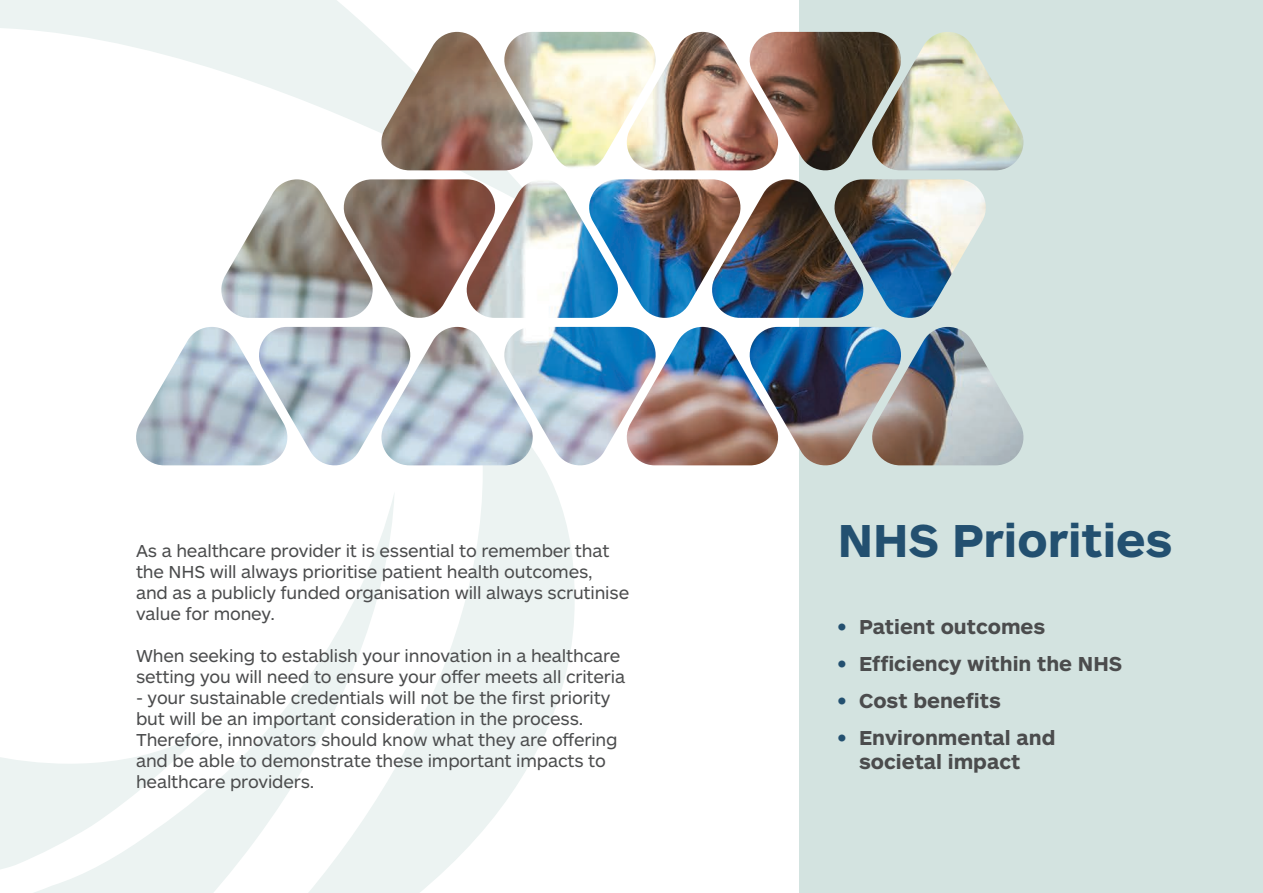
<style>
.page{position:relative;width:1263px;height:893px;background:#fff}
.page>*{position:absolute;margin:0;border:0;box-sizing:border-box;transform-origin:0 0}
.t1{font:700 48px "ARS Maquette";color:#235070}
.t2{font:700 21px/24px "ARS Maquette";color:#4b4c4d}
.t3{font:18px/21px "ARS Maquette";letter-spacing:-.01em;color:#4b4c4d}
.s1{color:#235070}
</style>
<div class="page">
<svg style="left:395px;top:467px;width:180px;height:426px;fill:#ecf3f2"></svg>
<svg style="left:0;top:0;width:459px;height:47px;fill:#ecf3f2"></svg>
<svg style="left:34px;top:496px;width:361px;height:397px"></svg>
<svg style="left:0;top:496px;width:206px;height:377px"></svg>
<div style="left:799px;top:0;width:464px;height:893px;background:#d3e3e0"></div>
<img style="left:134px;top:32px;width:890px;height:435px">
<p class="t3" style="left:136px;top:539px;width:475px">As a healthcare provider it is essential to remember that</p>
<p class="t3" style="left:136px;top:560px;width:495px">the NHS will always prioritise patient health outcomes, and as a publicly funded organisation will always scrutinise value for money.</p>
<p class="t3" style="left:136px;top:644px;width:491px">When seeking to establish your innovation in a healthcare setting you will need to ensure your offer meets all criteria</p>
<p class="t3" style="left:136px;top:686px;width:483px">- your sustainable credentials will not be the first priority but will be an important consideration in the process.<br>Therefore, innovators should know what they are offering and be able to demonstrate these important impacts to healthcare providers.</p>
<p class="t1" style="left:838px;top:509px;width:336px">NHS Priorities</p>
<p class="t2" style="left:838px;top:614px;width:209px"><span class="s1">•</span> Patient outcomes</p>
<p class="t2" style="left:838px;top:651px;width:286px"><span class="s1">•</span> Efficiency within the NHS</p>
<p class="t2" style="left:838px;top:688px;width:165px"><span class="s1">•</span> Cost benefits</p>
<p class="t2" style="left:859px;top:724px;width:198px;text-indent:-21px"><span class="s1">•</span> Environmental and societal impact</p>
</div>
